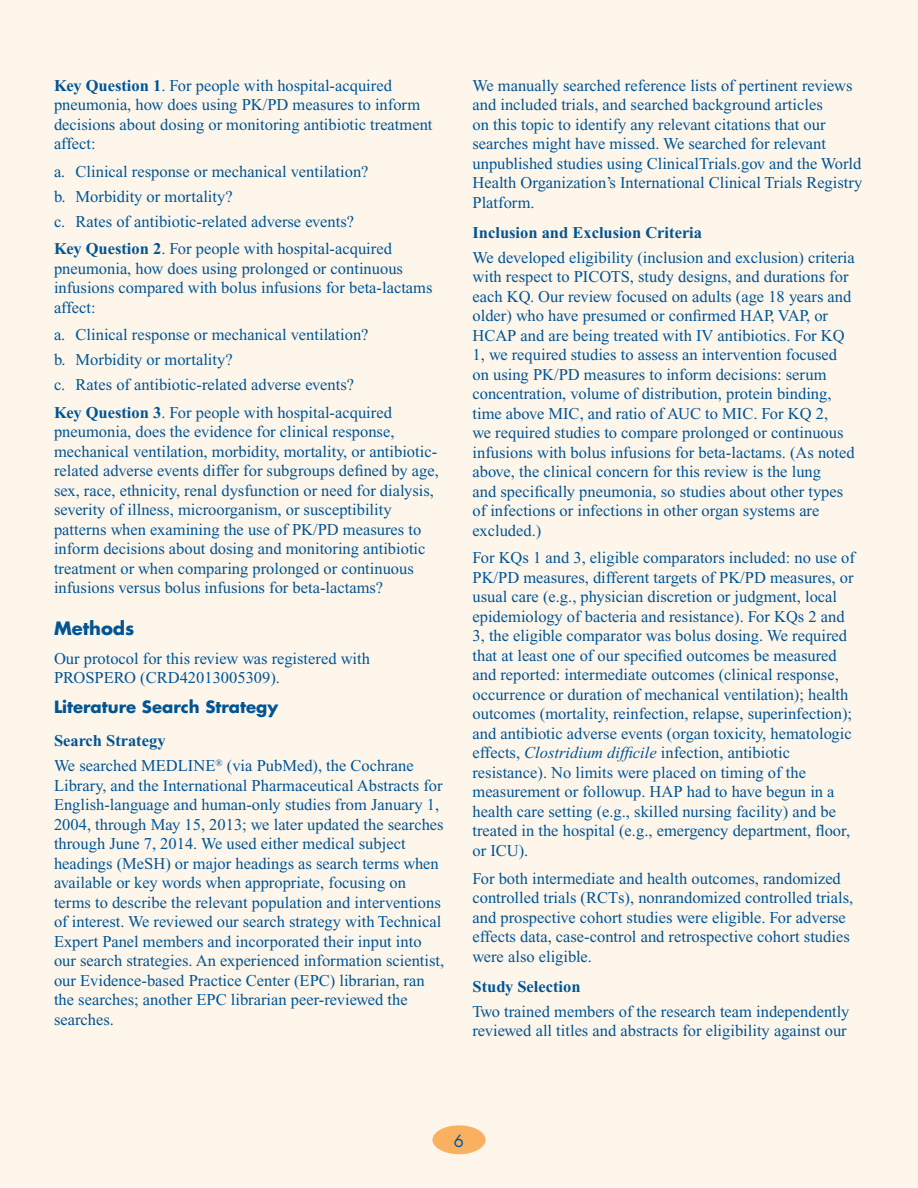
<style>
.page{position:relative;width:918px;height:1188px;background:#fff}
.page>*{position:absolute;margin:0;border:0;box-sizing:border-box;transform-origin:0 0}
.Head_Level_1{font:700 18px "Futura";color:#005595}
.Text{font:16.5px/19.5px "Times New Roman";color:#005595}
.Bullet{font:16.5px "Times New Roman";color:#005595}
.Head_Level_3{font:700 16.5px "Times New Roman";color:#005595}
.Head_Level_2{font:700 16.5px "Futura";color:#005595}
.t1{font:16.5px "Futura";color:#005595}
.s1{font-weight:700}
.s2{font-style:italic}
</style>
<div class="page">
<div style="left:0;top:0;width:917px;height:1188px;background:#fef6eb"></div>
<div style="left:432px;top:1125px;width:54px;height:29px;background:#fab061;border-radius:50%"></div>
<p class="Text" style="left:54px;top:75px;width:380px"><span class="s1">Key Question 1</span>. For people with hospital-acquired pneumonia, how does using PK/PD measures to inform decisions about dosing or monitoring antibiotic treatment affect:</p>
<p class="Bullet" style="left:54px;top:162px;width:316px">a. Clinical response or mechanical ventilation?</p>
<p class="Bullet" style="left:54px;top:187px;width:180px">b. Morbidity or mortality?</p>
<p class="Bullet" style="left:54px;top:212px;width:302px">c. Rates of antibiotic-related adverse events?</p>
<p class="Text" style="left:54px;top:239px;width:380px"><span class="s1">Key Question 2</span>. For people with hospital-acquired pneumonia, how does using prolonged or continuous infusions compared with bolus infusions for beta-lactams affect:</p>
<p class="Bullet" style="left:54px;top:326px;width:316px">a. Clinical response or mechanical ventilation?</p>
<p class="Bullet" style="left:54px;top:351px;width:180px">b. Morbidity or mortality?</p>
<p class="Bullet" style="left:54px;top:376px;width:302px">c. Rates of antibiotic-related adverse events?</p>
<p class="Text" style="left:54px;top:402px;width:386px"><span class="s1">Key Question 3</span>. For people with hospital-acquired pneumonia, does the evidence for clinical response, mechanical ventilation, morbidity, mortality, or antibiotic&shy;related adverse events differ for subgroups defined by age, sex, race, ethnicity, renal dysfunction or need for dialysis, severity of illness, microorganism, or susceptibility patterns when examining the use of PK/PD measures to inform decisions about dosing and monitoring antibiotic treatment or when comparing prolonged or continuous infusions versus bolus infusions for beta-lactams?</p>
<p class="Head_Level_1" style="left:54px;top:616px;width:82px">Methods</p>
<p class="Text" style="left:54px;top:648px;width:318px">Our protocol for this review was registered with<br>PROSPERO (CRD42013005309).</p>
<p class="Head_Level_2" style="left:54px;top:696px;width:226px">Literature Search Strategy</p>
<p class="Head_Level_3" style="left:54px;top:732px;width:113px">Search Strategy</p>
<p class="Text" style="left:54px;top:756px;width:392px">We searched MEDLINE<sup>®</sup> (via PubMed), the Cochrane Library, and the International Pharmaceutical Abstracts for English-language and human-only studies from January 1, 2004, through May 15, 2013; we later updated the searches through June 7, 2014. We used either medical subject headings (MeSH) or major headings as search terms when available or key words when appropriate, focusing on terms to describe the relevant population and interventions of interest. We reviewed our search strategy with Technical Expert Panel members and incorporated their input into our search strategies. An experienced information scientist, our Evidence-based Practice Center (EPC) librarian, ran the searches; another EPC librarian peer-reviewed the searches.</p>
<p class="Text" style="left:472px;top:75px;width:391px">We manually searched reference lists of pertinent reviews and included trials, and searched background articles<br>on this topic to identify any relevant citations that our searches might have missed. We searched for relevant unpublished studies using ClinicalTrials.gov and the World Health Organization’s International Clinical Trials Registry Platform.</p>
<p class="Head_Level_3" style="left:472px;top:223px;width:231px">Inclusion and Exclusion Criteria</p>
<p class="Text" style="left:472px;top:248px;width:384px">We developed eligibility (inclusion and exclusion) criteria with respect to PICOTS, study designs, and durations for each KQ. Our review focused on adults (age 18 years and older) who have presumed or confirmed HAP, VAP, or HCAP and are being treated with IV antibiotics. For KQ 1, we required studies to assess an intervention focused on using PK/PD measures to inform decisions: serum concentration, volume of distribution, protein binding, time above MIC, and ratio of AUC to MIC. For KQ 2,<br>we required studies to compare prolonged or continuous infusions with bolus infusions for beta-lactams. (As noted above, the clinical concern for this review is the lung<br>and specifically pneumonia, so studies about other types of infections or infections in other organ systems are excluded.)</p>
<p class="Text" style="left:472px;top:548px;width:384px">For KQs 1 and 3, eligible comparators included: no use of PK/PD measures, different targets of PK/PD measures, or usual care (e.g., physician discretion or judgment, local epidemiology of bacteria and resistance). For KQs 2 and 3, the eligible comparator was bolus dosing. We required that at least one of our specified outcomes be measured and reported: intermediate outcomes (clinical response, occurrence or duration of mechanical ventilation); health outcomes (mortality, reinfection, relapse, superinfection); and antibiotic adverse events (organ toxicity, hematologic effects, <span class="s2">Clostridium difficile</span> infection, antibiotic resistance). No limits were placed on timing of the measurement or followup. HAP had to have begun in a health care setting (e.g., skilled nursing facility) and be treated in the hospital (e.g., emergency department, floor, or ICU).</p>
<p class="Text" style="left:472px;top:868px;width:382px">For both intermediate and health outcomes, randomized controlled trials (RCTs), nonrandomized controlled trials, and prospective cohort studies were eligible. For adverse effects data, case-control and retrospective cohort studies were also eligible.</p>
<p class="Head_Level_3" style="left:472px;top:977px;width:110px">Study Selection</p>
<p class="Text" style="left:472px;top:1002px;width:378px">Two trained members of the research team independently reviewed all titles and abstracts for eligibility against our</p>
<p class="t1" style="left:454px;top:1130px;width:12px">6</p>
</div>
